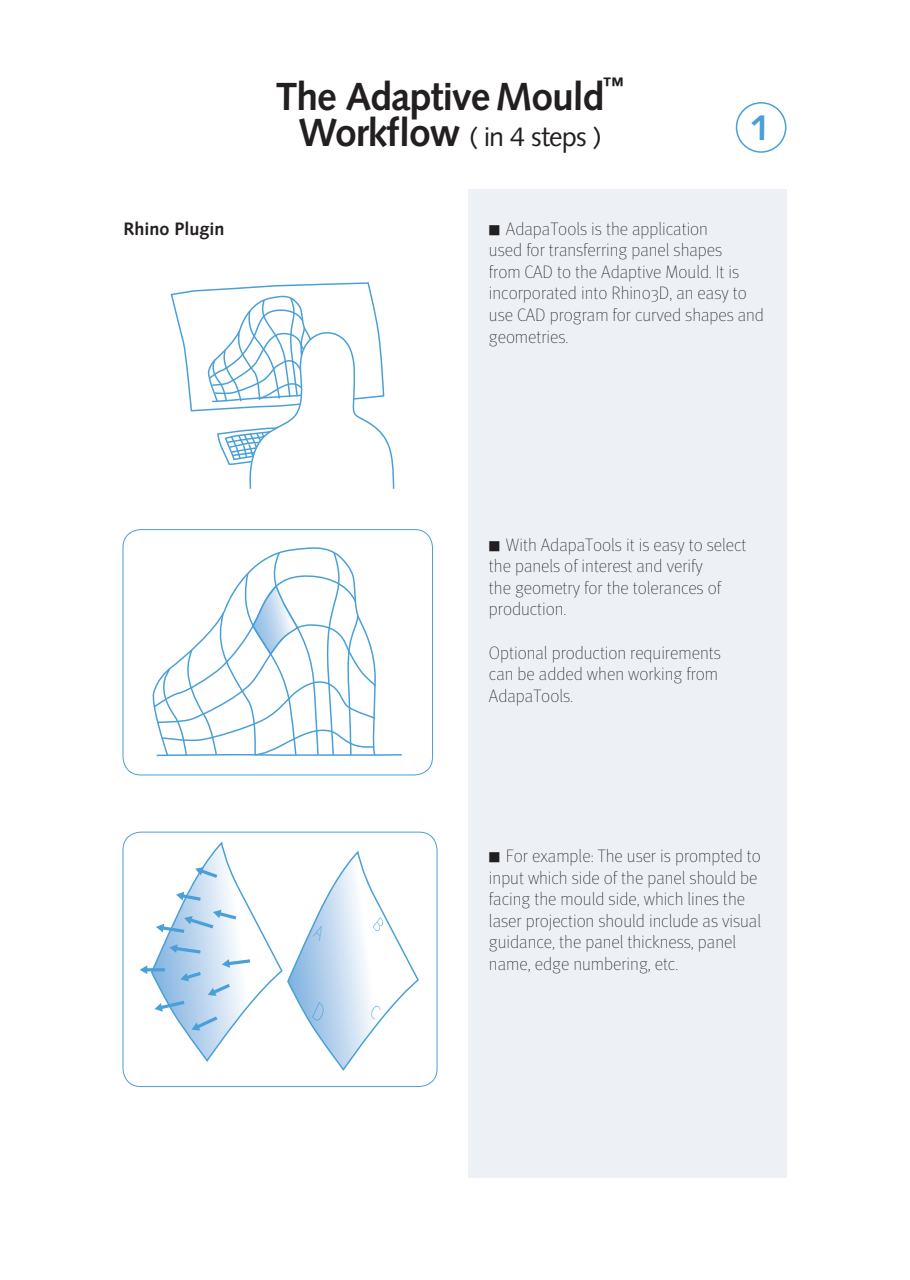
<style>
.page{position:relative;width:910px;height:1280px;background:#fff}
.page>*{position:absolute;margin:0;border:0;box-sizing:border-box;transform-origin:0 0}
.t1{font:700 39.15px "Syntax";letter-spacing:-.03em;color:#231f20}
.t2{font:700 36px "Syntax";color:#499fd8}
.t3{font:27px "Syntax";letter-spacing:-.03em;color:#231f20}
.t4{font:700 21px "Syntax";color:#231f20}
.t5{font:100 18px/21.6px "FF Meta Pro";color:#231f20}
.t6{font:700 18px "Syntax";color:#231f20}
.s1{font-weight:700;font-size:39.15px}
.s2{font-size:13.5px}
</style>
<div class="page">
<div style="left:468px;top:189px;width:319px;height:988px;background:#edf1f6"></div>
<div style="left:123px;top:529px;width:310px;height:246px;border:1px solid #499fd8;border-radius:18px"></div>
<div style="left:123px;top:832px;width:314px;height:255px;border:1px solid #499fd8;border-radius:18px"></div>
<div style="left:736px;top:102px;width:50px;height:51px;border:2px solid #499fd8;border-radius:50%"></div>
<svg style="left:170px;top:283px;width:225px;height:206px"></svg>
<svg style="left:153px;top:551px;width:249px;height:206px"></svg>
<svg style="left:140px;top:843px;width:279px;height:228px"></svg>
<p class="t6" style="left:123px;top:218px;width:103px">Rhino Plugin</p>
<p class="t1" style="left:276px;top:74px;width:330px">The Adaptive Mould</p>
<p class="t4" style="left:603px;top:73px;width:22px">™</p>
<p class="t3" style="left:298px;top:121px;width:305px"><span class="s1">Workflow</span> ( in 4 steps )</p>
<p class="t2" style="left:750px;top:107px;width:22px">1</p>
<p class="t5" style="left:489px;top:217px;width:277px"><span class="s2">■</span> AdapaTools is the application<br>used for transferring panel shapes<br>from CAD to the Adaptive Mould. It is incorporated into Rhino3D, an easy to use CAD program for curved shapes and geometries.</p>
<p class="t5" style="left:489px;top:533px;width:259px"><span class="s2">■</span> With AdapaTools it is easy to select the panels of interest and verify<br>the geometry for the tolerances of production.</p>
<p class="t5" style="left:489px;top:641px;width:233px">Optional production requirements can be added when working from<br>AdapaTools.</p>
<p class="t5" style="left:489px;top:844px;width:274px"><span class="s2">■</span> For example: The user is prompted to input which side of the panel should be facing the mould side, which lines the laser projection should include as visual guidance, the panel thickness, panel name, edge numbering, etc.</p>
</div>
